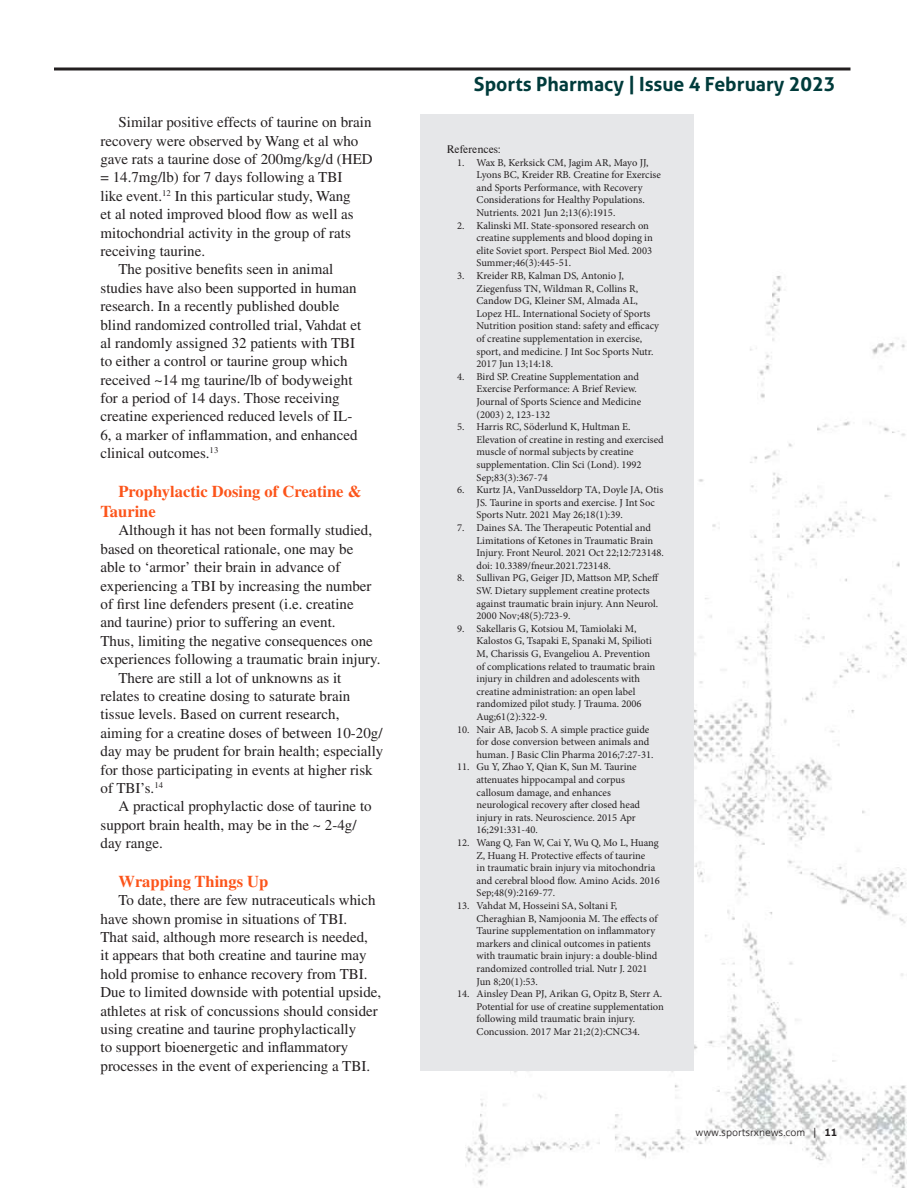
<style>
.page{position:relative;width:918px;height:1188px;background:#fff}
.page>*{position:absolute;margin:0;border:0;box-sizing:border-box;transform-origin:0 0}
.t1{font:700 19.5px "Aller";color:#003b3b}
.t2{font:700 16.5px/20.2px "Times LT Std";color:#fc541a}
.t3{font:15px/18.5px "Times LT Std";color:#231f20}
.t4{font:10.5px/12.6px "Minion Pro";color:#231f20}
.t5{font:300 10.5px "Aller";color:#231f20}
.t6{font:10.5px "Times";color:#231f20}
.s1{font-weight:700}
</style>
<div class="page">
<img style="left:54px;top:67px;width:853px;height:1121px">
<div style="left:420px;top:114px;width:274px;height:957px;background:#e6e7e9"></div>
<hr style="left:54px;top:68px;width:796px;height:2px;background:#231f20">
<h3 class="t3" style="left:118px;top:113px;width:255px">Similar positive effects of taurine on brain</h3>
<h3 class="t3" style="left:100px;top:131px;width:259px">recovery were observed by Wang et al who</h3>
<h3 class="t3" style="left:100px;top:150px;width:274px">gave rats a taurine dose of 200mg/kg/d (HED</h3>
<h3 class="t3" style="left:100px;top:168px;width:243px">= 14.7mg/lb) for 7 days following a TBI</h3>
<h3 class="t3" style="left:100px;top:186px;width:252px">like event.<sup>12</sup> In this particular study, Wang</h3>
<h3 class="t3" style="left:100px;top:205px;width:255px">et al noted improved blood flow as well as</h3>
<h3 class="t3" style="left:100px;top:223px;width:252px">mitochondrial activity in the group of rats</h3>
<h3 class="t3" style="left:100px;top:242px;width:106px">receiving taurine.</h3>
<h3 class="t3" style="left:118px;top:260px;width:216px">The positive benefits seen in animal</h3>
<h3 class="t3" style="left:100px;top:278px;width:258px">studies have also been supported in human</h3>
<h3 class="t3" style="left:100px;top:297px;width:241px">research. In a recently published double</h3>
<h3 class="t3" style="left:100px;top:315px;width:262px">blind randomized controlled trial, Vahdat et</h3>
<h3 class="t3" style="left:100px;top:334px;width:256px">al randomly assigned 32 patients with TBI</h3>
<h3 class="t3" style="left:100px;top:352px;width:249px">to either a control or taurine group which</h3>
<h3 class="t3" style="left:100px;top:370px;width:254px">received ~14 mg taurine/lb of bodyweight</h3>
<h3 class="t3" style="left:100px;top:389px;width:241px">for a period of 14 days. Those receiving</h3>
<h3 class="t3" style="left:100px;top:407px;width:253px">creatine experienced reduced levels of IL-</h3>
<h3 class="t3" style="left:100px;top:426px;width:259px">6, a marker of inflammation, and enhanced</h3>
<h3 class="t3" style="left:100px;top:444px;width:119px">clinical outcomes.<sup>13</sup></h3>
<h2 class="t2" style="left:100px;top:481px;width:262px;text-indent:18px">Prophylactic Dosing of Creatine &amp;<br>Taurine</h2>
<h3 class="t3" style="left:118px;top:521px;width:255px">Although it has not been formally studied,</h3>
<h3 class="t3" style="left:100px;top:540px;width:254px">based on theoretical rationale, one may be</h3>
<h3 class="t3" style="left:100px;top:558px;width:241px">able to ‘armor’ their brain in advance of</h3>
<h3 class="t3" style="left:100px;top:576px;width:273px">experiencing a TBI by increasing the number</h3>
<h3 class="t3" style="left:100px;top:595px;width:255px">of first line defenders present (i.e. creatine</h3>
<h3 class="t3" style="left:100px;top:613px;width:237px">and taurine) prior to suffering an event.</h3>
<h3 class="t3" style="left:100px;top:632px;width:274px">Thus, limiting the negative consequences one</h3>
<h3 class="t3" style="left:100px;top:650px;width:282px">experiences following a traumatic brain injury.</h3>
<h3 class="t3" style="left:118px;top:668px;width:224px">There are still a lot of unknowns as it</h3>
<h3 class="t3" style="left:100px;top:687px;width:251px">relates to creatine dosing to saturate brain</h3>
<h3 class="t3" style="left:100px;top:705px;width:240px">tissue levels. Based on current research,</h3>
<h3 class="t3" style="left:100px;top:723px;width:284px">aiming for a creatine doses of between 10-20g/</h3>
<h3 class="t3" style="left:100px;top:742px;width:284px">day may be prudent for brain health; especially</h3>
<h3 class="t3" style="left:100px;top:760px;width:274px">for those participating in events at higher risk</h3>
<h3 class="t3" style="left:100px;top:779px;width:64px">of TBI’s.<sup>14</sup></h3>
<h3 class="t3" style="left:118px;top:797px;width:255px">A practical prophylactic dose of taurine to</h3>
<h3 class="t3" style="left:100px;top:815px;width:258px">support brain health, may be in the ~ 2-4g/</h3>
<h3 class="t3" style="left:100px;top:834px;width:64px">day range.</h3>
<h2 class="t2" style="left:118px;top:871px;width:151px">Wrapping Things Up</h2>
<p class="t3" style="left:100px;top:891px;width:282px;text-indent:18px">To date, there are few nutraceuticals which have shown promise in situations of TBI.<br>That said, although more research is needed,<br>it appears that both creatine and taurine may hold promise to enhance recovery from TBI.<br>Due to limited downside with potential upside, athletes at risk of concussions should consider using creatine and taurine prophylactically<br>to support bioenergetic and inflammatory processes in the event of experiencing a TBI.</p>
<h1 class="t1" style="left:474px;top:72px;width:363px">Sports Pharmacy | Issue 4 February 2023</h1>
<p class="t6" style="left:447px;top:143px;width:56px">References:</p>
<p class="t4" style="left:477px;top:156px;width:186px;text-indent:-19px">1. Wax B, Kerksick CM, Jagim AR, Mayo JJ, Lyons BC, Kreider RB. Creatine for Exercise and Sports Performance, with Recovery Considerations for Healthy Populations.<br>Nutrients. 2021 Jun 2;13(6):1915.</p>
<p class="t4" style="left:477px;top:219px;width:178px;text-indent:-19px">2. Kalinski MI. State-sponsored research on creatine supplements and blood doping in elite Soviet sport. Perspect Biol Med. 2003<br>Summer;46(3):445-51.</p>
<p class="t4" style="left:477px;top:269px;width:184px;text-indent:-19px">3. Kreider RB, Kalman DS, Antonio J, Ziegenfuss TN, Wildman R, Collins R, Candow DG, Kleiner SM, Almada AL, Lopez HL. International Society of Sports Nutrition position stand: safety and efficacy of creatine supplementation in exercise, sport, and medicine. J Int Soc Sports Nutr.<br>2017 Jun 13;14:18.</p>
<p class="t4" style="left:477px;top:370px;width:166px;text-indent:-19px">4. Bird SP. Creatine Supplementation and Exercise Performance: A Brief Review.<br>Journal of Sports Science and Medicine (2003) 2, 123-132</p>
<p class="t4" style="left:477px;top:421px;width:189px;text-indent:-19px">5. Harris RC, Söderlund K, Hultman E.<br>Elevation of creatine in resting and exercised muscle of normal subjects by creatine supplementation. Clin Sci (Lond). 1992<br>Sep;83(3):367-74</p>
<p class="t4" style="left:477px;top:484px;width:188px;text-indent:-19px">6. Kurtz JA, VanDusseldorp TA, Doyle JA, Otis<br>JS. Taurine in sports and exercise. J Int Soc<br>Sports Nutr. 2021 May 26;18(1):39.</p>
<p class="t4" style="left:477px;top:521px;width:189px;text-indent:-19px">7. Daines SA. The Therapeutic Potential and Limitations of Ketones in Traumatic Brain Injury. Front Neurol. 2021 Oct 22;12:723148. doi: 10.3389/fneur.2021.723148.</p>
<p class="t4" style="left:477px;top:572px;width:184px;text-indent:-19px">8. Sullivan PG, Geiger JD, Mattson MP, Scheff SW. Dietary supplement creatine protects against traumatic brain injury. Ann Neurol.<br>2000 Nov;48(5):723-9.</p>
<p class="t4" style="left:477px;top:622px;width:180px;text-indent:-19px">9. Sakellaris G, Kotsiou M, Tamiolaki M, Kalostos G, Tsapaki E, Spanaki M, Spilioti M, Charissis G, Evangeliou A. Prevention of complications related to traumatic brain injury in children and adolescents with creatine administration: an open label randomized pilot study. J Trauma. 2006<br>Aug;61(2):322-9.</p>
<p class="t4" style="left:477px;top:723px;width:179px;text-indent:-19px">10. Nair AB, Jacob S. A simple practice guide for dose conversion between animals and human. J Basic Clin Pharma 2016;7:27-31.</p>
<p class="t4" style="left:477px;top:761px;width:165px;text-indent:-19px">11. Gu Y, Zhao Y, Qian K, Sun M. Taurine attenuates hippocampal and corpus callosum damage, and enhances neurological recovery after closed head injury in rats. Neuroscience. 2015 Apr 16;291:331-40.</p>
<p class="t4" style="left:477px;top:836px;width:185px;text-indent:-19px">12. Wang Q, Fan W, Cai Y, Wu Q, Mo L, Huang Z, Huang H. Protective effects of taurine<br>in traumatic brain injury via mitochondria and cerebral blood flow. Amino Acids. 2016<br>Sep;48(9):2169-77.</p>
<p class="t4" style="left:477px;top:899px;width:183px;text-indent:-19px">13. Vahdat M, Hosseini SA, Soltani F, Cheraghian B, Namjoonia M. The effects of Taurine supplementation on inflammatory markers and clinical outcomes in patients with traumatic brain injury: a double-blind randomized controlled trial. Nutr J. 2021<br>Jun 8;20(1):53.</p>
<p class="t4" style="left:477px;top:988px;width:189px;text-indent:-19px">14. Ainsley Dean PJ, Arikan G, Opitz B, Sterr A.<br>Potential for use of creatine supplementation following mild traumatic brain injury.<br>Concussion. 2017 Mar 21;2(2):CNC34.</p>
<p class="t5" style="left:695px;top:1125px;width:143px">www.sportsrxnews.com | <span class="s1">11</span></p>
</div>
